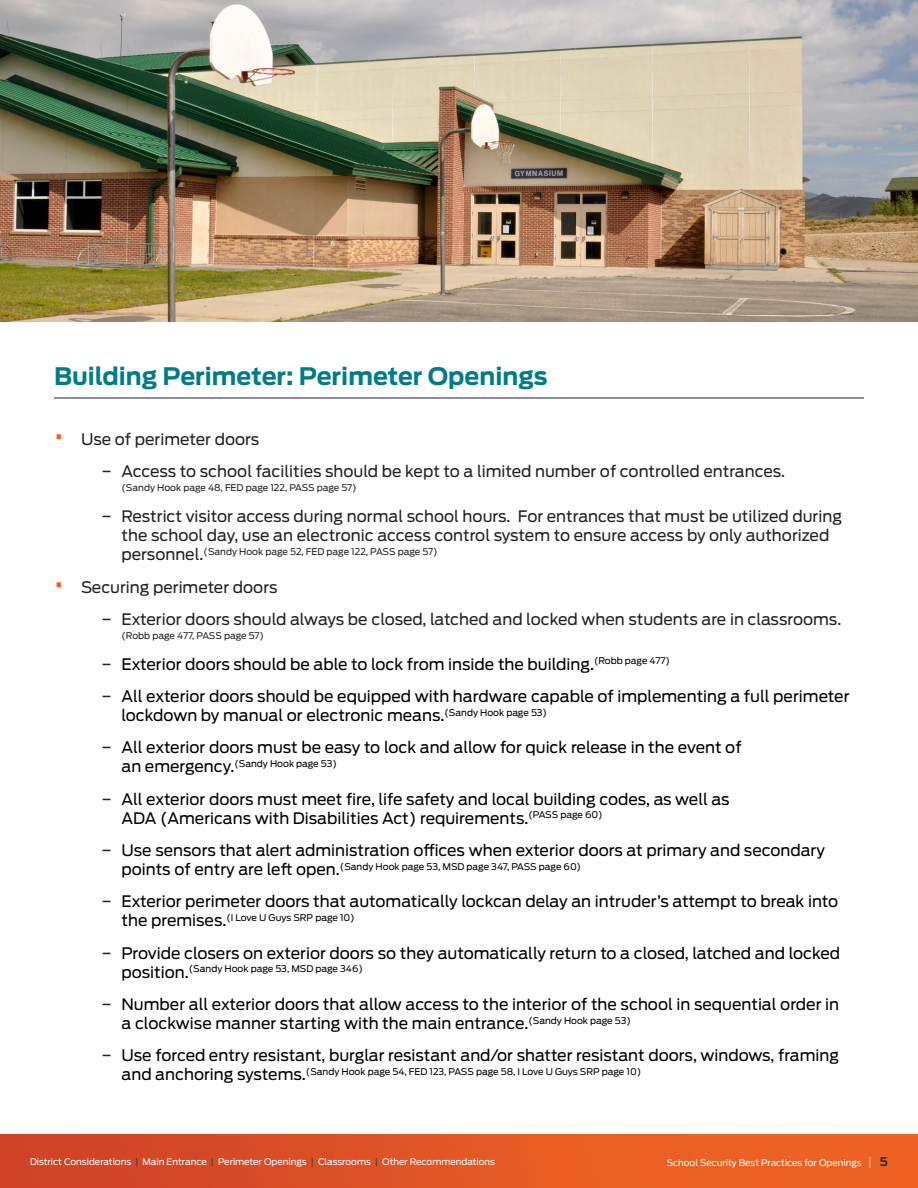
<style>
.page{position:relative;width:918px;height:1188px;background:#fff}
.page>*{position:absolute;margin:0;border:0;box-sizing:border-box;transform-origin:0 0}
.t1{font:700 24px "Antenna";color:#007c89}
.t2{font:15.75px/32.4px "Antenna";color:#000}
.t3{font:15.75px/32.4px "Antenna";color:#222}
.t4{font:9.15px "Antenna";color:#000}
.t5{font:9.15px "Antenna";color:#222}
.t6{font:9px "Antenna";color:#fff}
.s1{font-size:27px;color:#f15d22}
.s2{font-size:15.75px}
.s3{color:#222}
.s4{color:#414042}
.s5{font-weight:200;font-size:12px}
.s6{font-weight:700;font-size:12px;color:#2c2c2c}
</style>
<div class="page">
<div style="left:0;top:1134px;width:918px;height:54px;background:linear-gradient(to right,#d04328,#f26723)"></div>
<hr style="left:54px;top:398px;width:810px;height:1px;background:#1d252d">
<img style="left:0;top:0;width:918px;height:322px">
<h1 class="t1" style="left:54px;top:359px;width:495px">Building Perimeter: Perimeter Openings</h1>
<p class="t3" style="left:101px;top:422px;width:685px;text-indent:-47px"><span class="s1">•</span> Use of perimeter doors<br>− Access to school facilities should be kept to a limited number of controlled entrances.</p>
<p class="t5" style="left:122px;top:481px;width:237px">(Sandy Hook page 48, FED page 122, PASS page 57)</p>
<p class="t3" style="left:101px;top:506px;width:742px;line-height:18.9px;text-align:center">− Restrict visitor access during normal school hours. For entrances that must be utilized during the school day, use an electronic access control system to ensure access by only authorized</p>
<p class="t5" style="left:122px;top:546px;width:318px"><span class="s2">personnel.</span>(Sandy Hook page 52, FED page 122, PASS page 57)</p>
<p class="t3" style="left:101px;top:571px;width:742px;text-indent:-47px"><span class="s1">•</span> Securing perimeter doors<br>− Exterior doors should always be closed, latched and locked when students are in classrooms.</p>
<p class="t5" style="left:122px;top:629px;width:144px">(Robb page 477, PASS page 57)</p>
<p class="t2" style="left:101px;top:647px;width:750px"><span class="s3">−</span> Exterior doors should be able to lock from inside the building.<sup>(Robb</sup> <sup>page</sup> <sup>477)<br></sup><span class="s3">−</span> All exterior doors should be equipped with hardware capable of implementing a full perimeter</p>
<p class="t2" style="left:101px;top:699px;width:642px;text-indent:20px">lockdown by manual or electronic means.<sup>(Sandy</sup> <sup>Hook</sup> <sup>page</sup> <sup>53)<br></sup><span class="s3">−</span> All exterior doors must be easy to lock and allow for quick release in the event of</p>
<p class="t4" style="left:122px;top:758px;width:217px"><span class="s2">an emergency.</span>(Sandy Hook page 53)</p>
<p class="t2" style="left:122px;top:789px;width:610px;line-height:18.9px;text-indent:-20px"><span class="s3">−</span> All exterior doors must meet fire, life safety and local building codes, as well as<br>ADA (Americans with Disabilities Act) requirements.<sup>(PASS</sup> <sup>page</sup> <sup>60)</sup></p>
<p class="t2" style="left:101px;top:834px;width:725px"><span class="s3">−</span> Use sensors that alert administration offices when exterior doors at primary and secondary</p>
<p class="t4" style="left:122px;top:860px;width:461px"><span class="s2">points of entry are left open.</span>(Sandy Hook page 53, MSD page 347, PASS page 60)</p>
<p class="t2" style="left:101px;top:885px;width:739px"><span class="s3">−</span> Exterior perimeter doors that automatically lockcan delay an intruder’s attempt to break into</p>
<p class="t4" style="left:122px;top:912px;width:235px"><span class="s2">the premises.</span>(I Love U Guys SRP page 10)</p>
<p class="t2" style="left:101px;top:936px;width:740px"><span class="s3">−</span> Provide closers on exterior doors so they automatically return to a closed, latched and locked</p>
<p class="t4" style="left:122px;top:963px;width:243px"><span class="s2">position.</span>(Sandy Hook page 53, MSD page 346)</p>
<p class="t2" style="left:122px;top:994px;width:719px;line-height:18.9px;text-indent:-20px"><span class="s3">−</span> Number all exterior doors that allow access to the interior of the school in sequential order in a clockwise manner starting with the main entrance.<sup>(Sandy</sup> <sup>Hook</sup> <sup>page</sup> <sup>53)</sup></p>
<p class="t2" style="left:101px;top:1039px;width:739px"><span class="s3">−</span> Use forced entry resistant, burglar resistant and/or shatter resistant doors, windows, framing</p>
<p class="t4" style="left:122px;top:1065px;width:521px"><span class="s2">and anchoring systems.</span>(Sandy Hook page 54, FED 123, PASS page 58, I Love U Guys SRP page 10)</p>
<p class="t6" style="left:30px;top:1156px;width:467px">District Considerations <span class="s4">|</span> Main Entrance <span class="s4">|</span> Perimeter Openings <span class="s4">|</span> Classrooms <span class="s4">|</span> Other Recommendations</p>
<p class="t6" style="left:667px;top:1156px;width:223px">School Security Best Practices for Openings <span class="s5">|</span> <span class="s6">5</span></p>
</div>
